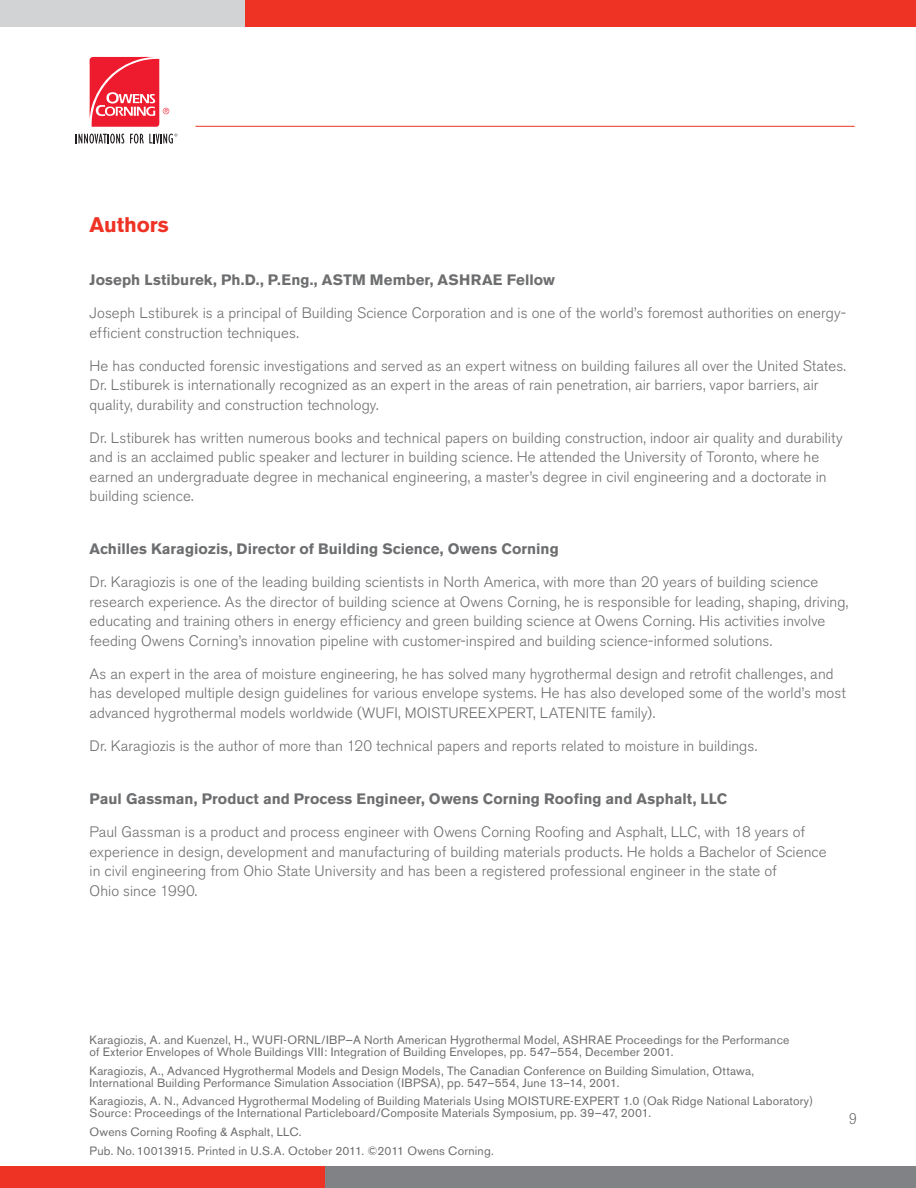
<style>
.page{position:relative;width:916px;height:1188px;background:#fff}
.page>*{position:absolute;margin:0;border:0;box-sizing:border-box;transform-origin:0 0}
.t1{font:700 21px "Akzidenz Grotesk BE";letter-spacing:-.005em;color:#ee3224}
.t2{font:300 15px/19.5px "Akzidenz Grotesk BE";letter-spacing:.005em;color:#6d6e70}
.t3{font:700 15px "Akzidenz Grotesk BE";letter-spacing:.005em;color:#6d6e70}
.t4{font:300 15px "Glypha";color:#58595b}
.t5{font:12px/12px "Akzidenz Grotesk BE";letter-spacing:.015em;color:#6d6e70}
</style>
<div class="page">
<div style="left:242px;top:0;width:673px;height:26px;background:#ee3224"></div>
<div style="left:0;top:1167px;width:325px;height:21px;background:#ee3224"></div>
<div style="left:325px;top:1167px;width:590px;height:21px;background:#808285"></div>
<hr style="left:195px;top:126px;width:659px;height:1px;background:#ee3224">
<div style="left:0;top:0;width:244px;height:26px;background:#d1d3d4"></div>
<svg style="left:89px;top:57px;width:80px;height:70px"></svg>
<svg style="left:76px;top:134px;width:48px;height:10px"></svg>
<svg style="left:130px;top:134px;width:47px;height:10px"></svg>
<div style="left:30px;top:111px;width:28px;height:28px;border:2px solid #fff;border-radius:50%"></div>
<div style="left:30px;top:1054px;width:28px;height:29px;border:2px solid #fff;border-radius:50%"></div>
<div style="left:30px;top:583px;width:28px;height:28px;border:2px solid #fff;border-radius:50%"></div>
<h1 class="t1" style="left:89px;top:217px;width:81px">Authors</h1>
<p class="t3" style="left:89px;top:274px;width:467px">Joseph Lstiburek, Ph.D., P.Eng., ASTM Member, ASHRAE Fellow</p>
<p class="t2" style="left:89px;top:305px;width:757px">Joseph Lstiburek is a principal of Building Science Corporation and is one of the world’s foremost authorities on energy&shy;efficient construction techniques.</p>
<p class="t2" style="left:89px;top:357px;width:757px">He has conducted forensic investigations and served as an expert witness on building failures all over the United States.<br>Dr. Lstiburek is internationally recognized as an expert in the areas of rain penetration, air barriers, vapor barriers, air quality, durability and construction technology.</p>
<p class="t2" style="left:89px;top:429px;width:754px">Dr. Lstiburek has written numerous books and technical papers on building construction, indoor air quality and durability and is an acclaimed public speaker and lecturer in building science. He attended the University of Toronto, where he earned an undergraduate degree in mechanical engineering, a master’s degree in civil engineering and a doctorate in building science.</p>
<p class="t3" style="left:89px;top:544px;width:470px">Achilles Karagiozis, Director of Building Science, Owens Corning</p>
<p class="t2" style="left:89px;top:574px;width:760px">Dr. Karagiozis is one of the leading building scientists in North America, with more than 20 years of building science research experience. As the director of building science at Owens Corning, he is responsible for leading, shaping, driving, educating and training others in energy efficiency and green building science at Owens Corning. His activities involve feeding Owens Corning’s innovation pipeline with customer-inspired and building science-informed solutions.</p>
<p class="t2" style="left:89px;top:666px;width:757px">As an expert in the area of moisture engineering, he has solved many hygrothermal design and retrofit challenges, and has developed multiple design guidelines for various envelope systems. He has also developed some of the world’s most advanced hygrothermal models worldwide (WUFI, MOISTUREEXPERT, LATENITE family).</p>
<p class="t2" style="left:89px;top:738px;width:668px">Dr. Karagiozis is the author of more than 120 technical papers and reports related to moisture in buildings.</p>
<p class="t3" style="left:89px;top:793px;width:639px">Paul Gassman, Product and Process Engineer, Owens Corning Roofing and Asphalt, LLC</p>
<p class="t2" style="left:89px;top:824px;width:738px">Paul Gassman is a product and process engineer with Owens Corning Roofing and Asphalt, LLC, with 18 years of experience in design, development and manufacturing of building materials products. He holds a Bachelor of Science in civil engineering from Ohio State University and has been a registered professional engineer in the state of<br>Ohio since 1990.</p>
<p class="t5" style="left:89px;top:1035px;width:701px">Karagiozis, A. and Kuenzel, H., WUFI-ORNL/IBP—A North American Hygrothermal Model, ASHRAE Proceedings for the Performance of Exterior Envelopes of Whole Buildings VIII: Integration of Building Envelopes, pp. 547–554, December 2001.</p>
<p class="t5" style="left:89px;top:1066px;width:666px">Karagiozis, A., Advanced Hygrothermal Models and Design Models, The Canadian Conference on Building Simulation, Ottawa,<br>International Building Performance Simulation Association (IBPSA), pp. 547–554, June 13–14, 2001.</p>
<p class="t5" style="left:89px;top:1097px;width:725px">Karagiozis, A. N., Advanced Hygrothermal Modeling of Building Materials Using MOISTURE-EXPERT 1.0 (Oak Ridge National Laboratory)<br>Source: Proceedings of the International Particleboard/Composite Materials Symposium, pp. 39–47, 2001.</p>
<p class="t5" style="left:89px;top:1124px;width:405px;line-height:18.8px">Owens Corning Roofing &amp; Asphalt, LLC.<br>Pub. No. 10013915. Printed in U.S.A. October 2011. ©2011 Owens Corning.</p>
<p class="t4" style="left:848px;top:1113px;width:9px">9</p>
</div>
